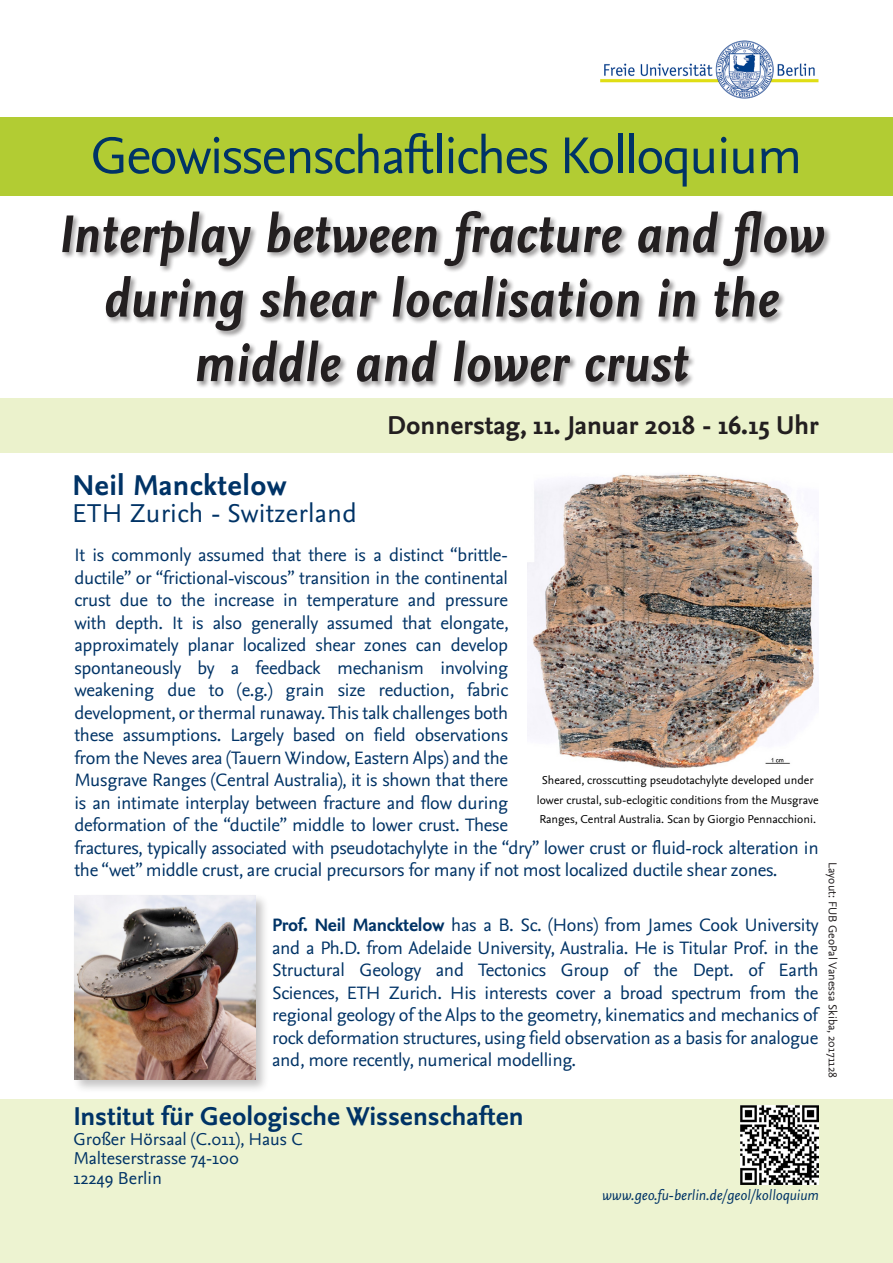
<style>
.page{position:relative;width:893px;height:1263px;background:#fff}
.page>*{position:absolute;margin:0;border:0;box-sizing:border-box;transform-origin:0 0}
.Headline{font:italic 700 55.5px "Nexus Sans";letter-spacing:.01em;color:#231f20}
.Headline-2{font:54px "Nexus Sans";letter-spacing:-.03em;color:#036}
.Headline-3{font:700 30px "Nexus Sans";letter-spacing:.01em;color:#036}
.Unterzeile{font:700 27px "Nexus Sans";color:#036}
.Unterzeile-2{font:700 27px "Nexus Sans";color:#231f20}
.Headline-4{font:27px "Nexus Sans";letter-spacing:.01em;color:#036}
.Headline-5{font:18.75px/22.5px "Nexus Sans";letter-spacing:-.015em;color:#036;text-align:justify}
.Unterzeile-3{font:18px "Nexus Sans";color:#036}
.Unterzeile-4{font:italic 15px "Nexus Sans";color:#036}
.t1{font:12px/19.5px "Nexus Sans";color:#000;text-align:center}
.t2{font:12px "Nexus Sans";color:#231f20}
.s1{font-weight:700}
</style>
<div class="page">
<img style="left:600px;top:40px;width:219px;height:59px">
<img style="left:527px;top:474px;width:288px;height:294px">
<div style="left:0;top:399px;width:893px;height:54px;background:#ebf2cc"></div>
<div style="left:53px;top:202px;width:780px;height:189px;background:#fff;opacity:.75"></div>
<div style="left:0;top:1099px;width:893px;height:164px;background:#edf3d1"></div>
<div style="left:0;top:117px;width:893px;height:79px;background:#b2cc33"></div>
<img style="left:740px;top:1106px;width:79px;height:78px">
<div style="left:72px;top:893px;width:197px;height:201px;background:#231f20;opacity:.27"></div>
<img style="left:74px;top:895px;width:181px;height:184px">
<p class="Headline-2" style="left:91px;top:121px;width:713px">Geowissenschaftliches Kolloquium</p>
<p class="Headline" style="left:58px;top:198px;width:767px">Interplay between fracture and flow</p>
<p class="Headline" style="left:103px;top:263px;width:676px">during shear localisation in the</p>
<p class="Headline" style="left:193px;top:327px;width:496px">middle and lower crust</p>
<p class="Headline-3" style="left:72px;top:466px;width:216px">Neil Mancktelow</p>
<p class="Headline-4" style="left:72px;top:496px;width:286px">ETH Zurich - Switzerland</p>
<p class="Unterzeile-2" style="left:387px;top:408px;width:433px">Donnerstag, 11. Januar 2018 - 16.15 Uhr</p>
<p class="Headline-5" style="left:74px;top:543px;width:746px;text-align:left">It is commonly assumed that there is a distinct “brittle-<br>ductile” or “frictional-viscous” transition in the continental<br>crust due to the increase in temperature and pressure<br>with depth. It is also generally assumed that elongate,<br>approximately planar localized shear zones can develop<br>spontaneously by a feedback mechanism involving<br>weakening due to (e.g.) grain size reduction, fabric<br>development, or thermal runaway. This talk challenges both<br>these assumptions. Largely based on field observations<br>from the Neves area (Tauern Window, Eastern Alps) and the<br>Musgrave Ranges (Central Australia), it is shown that there<br>is an intimate interplay between fracture and flow during<br>deformation of the “ductile” middle to lower crust. These<br>fractures, typically associated with pseudotachylyte in the “dry” lower crust or fluid-rock alteration in the “wet” middle crust, are crucial precursors for many if not most localized ductile shear zones.</p>
<p class="t1" style="left:537px;top:770px;width:283px">Sheared, crosscutting pseudotachylyte developed under lower crustal, sub-eclogitic conditions from the Musgrave<br>Ranges, Central Australia. Scan by Giorgio Pennacchioni.</p>
<p class="t2" style="left:840px;top:862px;width:217px;rotate:90deg">Layout: FUB GeoPal Vanessa Skiba, 20171128</p>
<p class="Headline-5" style="left:272px;top:913px;width:548px"><span class="s1">Prof. Neil Mancktelow</span> has a B. Sc. (Hons) from James Cook University and a Ph.D. from Adelaide University, Australia. He is Titular Prof. in the Structural Geology and Tectonics Group of the Dept. of Earth Sciences, ETH Zurich. His interests cover a broad spectrum from the regional geology of the Alps to the geometry, kinematics and mechanics of rock deformation structures, using field observation as a basis for analogue and, more recently, numerical modelling.</p>
<p class="Unterzeile" style="left:73px;top:1099px;width:452px">Institut für Geologische Wissenschaften</p>
<p class="Unterzeile-3" style="left:73px;top:1127px;width:231px">Großer Hörsaal (C.011), Haus C</p>
<p class="Unterzeile-3" style="left:73px;top:1147px;width:167px">Malteserstrasse 74-100</p>
<p class="Unterzeile-3" style="left:73px;top:1166px;width:90px">12249 Berlin</p>
<p class="Unterzeile-4" style="left:602px;top:1186px;width:218px">www.geo.fu-berlin.de/geol/kolloquium</p>
</div>
